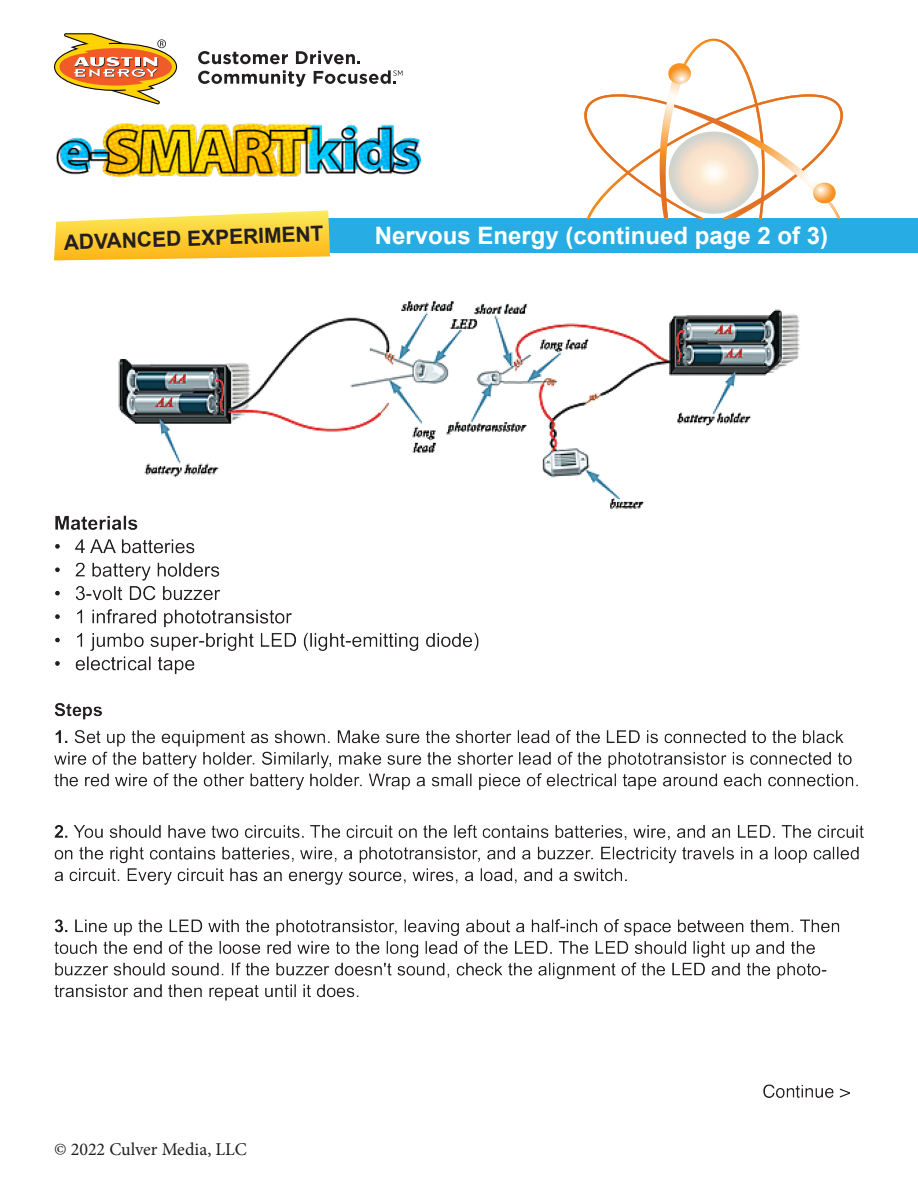
<style>
.page{position:relative;width:918px;height:1188px;background:#fff}
.page>*{position:absolute;margin:0;border:0;box-sizing:border-box;transform-origin:0 0}
.t1{font:700 24px "Arial";color:#fff}
.t2{font:700 21px "Arial";color:#231f20}
.t3{font:18px "Minion Pro";color:#231f20}
</style>
<div class="page">
<div style="left:282px;top:218px;width:636px;height:35px;background:#27ade3"></div>
<svg style="left:54px;top:210px;width:276px;height:50px;background:#fcd555"></svg>
<svg style="left:584px;top:39px;width:259px;height:179px"></svg>
<img style="left:55px;top:123px;width:365px;height:54px">
<svg style="left:54px;top:33px;width:123px;height:71px"></svg>
<svg style="left:198px;top:51px;width:90px;height:13px"></svg>
<svg style="left:296px;top:51px;width:64px;height:13px"></svg>
<svg style="left:198px;top:70px;width:108px;height:17px"></svg>
<svg style="left:314px;top:70px;width:89px;height:14px"></svg>
<img style="left:54px;top:301px;width:810px;height:796px">
<p class="t2" style="left:63px;top:229px;width:261px;rotate:-2deg">ADVANCED EXPERIMENT</p>
<p class="t1" style="left:375px;top:220px;width:455px">Nervous Energy (continued page 2 of 3)</p>
<p class="t3" style="left:54px;top:1137px;width:194px">© 2022 Culver Media, LLC</p>
</div>
